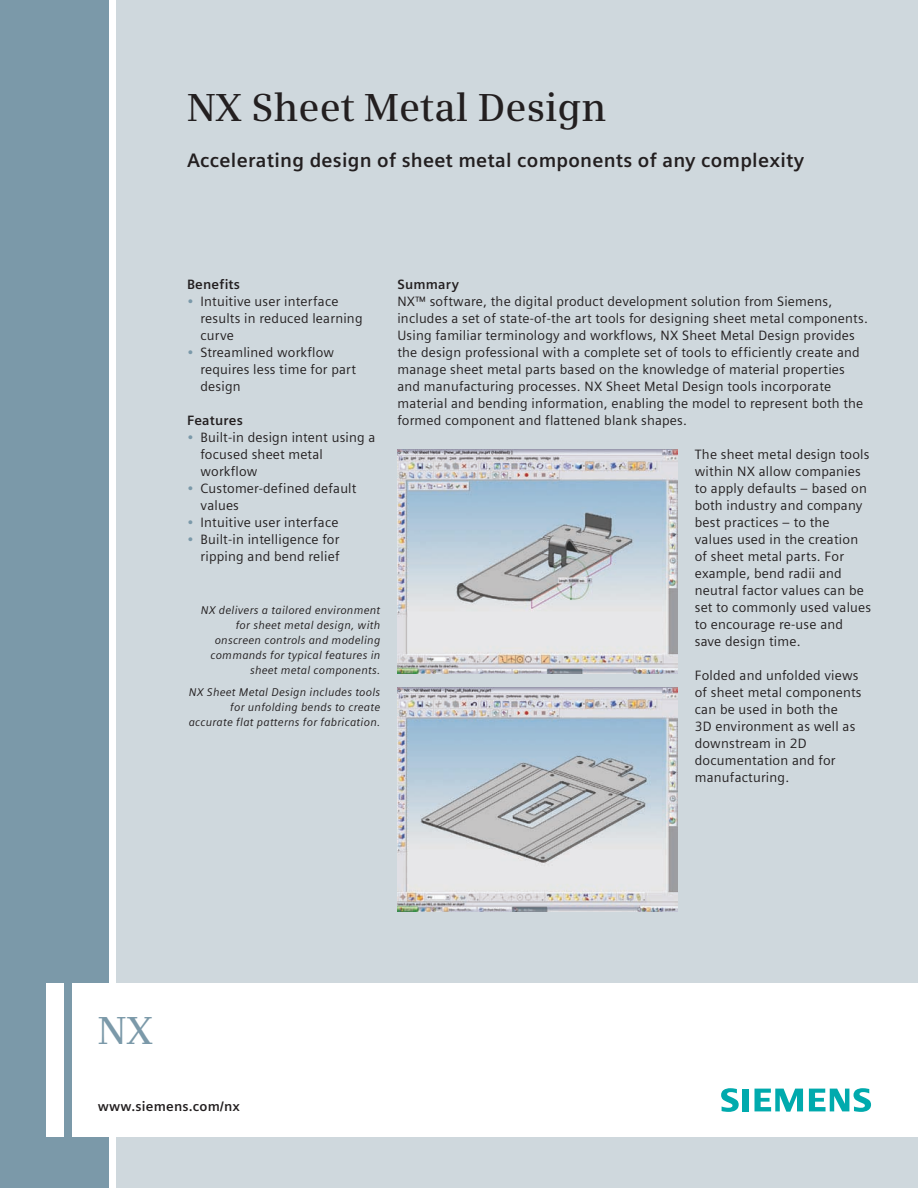
<style>
.page{position:relative;width:918px;height:1188px;background:#fff}
.page>*{position:absolute;margin:0;border:0;box-sizing:border-box;transform-origin:0 0}
.Cover_Headline__26pt{font:600 39px "Siemens Serif";color:#231f20}
.PRODUCT_NAME{font:600 39px "Siemens Serif";color:#7b99a9}
.Cover_Subhead__13pt{font:700 19.5px "Siemens Sans";letter-spacing:.015em;color:#231f20}
.Body__Copy__9pt_0_15{font:13.5px/17px "Siemens Sans";letter-spacing:.015em;color:#231f20}
.BULLETS_Body_Copy_9p{font:13.5px/17px "Siemens Sans";letter-spacing:.015em;color:#231f20}
.Body_Subhead___9pt_0{font:700 13.5px "Siemens Sans";letter-spacing:.015em;color:#231f20}
.Caption_for_fact_she{font:italic 11.25px/14.9px "Siemens Sans";letter-spacing:.02em;color:#231f20;text-align:right}
.s1{color:#7b99a9}
</style>
<div class="page">
<div style="left:117px;top:0;width:801px;height:1188px;background:#cfd8dd"></div>
<div style="left:0;top:0;width:108px;height:1188px;background:#7b99a9"></div>
<div style="left:47px;top:983px;width:17px;height:153px;background:#fff"></div>
<div style="left:72px;top:983px;width:846px;height:153px;background:#fff"></div>
<svg style="left:721px;top:1088px;width:18px;height:24px"></svg>
<div style="left:742px;top:1089px;width:7px;height:22px;background:#00aaad"></div>
<svg style="left:755px;top:1089px;width:48px;height:23px"></svg>
<svg style="left:809px;top:1088px;width:62px;height:24px"></svg>
<img style="left:397px;top:450px;width:281px;height:224px">
<img style="left:397px;top:688px;width:281px;height:224px">
<p class="Cover_Headline__26pt" style="left:187px;top:84px;width:421px">NX Sheet Metal Design</p>
<p class="Cover_Subhead__13pt" style="left:187px;top:149px;width:619px">Accelerating design of sheet metal components of any complexity</p>
<p class="Body_Subhead___9pt_0" style="left:187px;top:277px;width:55px">Benefits</p>
<p class="BULLETS_Body_Copy_9p" style="left:201px;top:293px;width:164px;text-indent:-14px"><span class="s1">•</span> Intuitive user interface results in reduced learning curve</p>
<p class="BULLETS_Body_Copy_9p" style="left:201px;top:344px;width:157px;text-indent:-14px"><span class="s1">•</span> Streamlined workflow requires less time for part design</p>
<p class="Body_Subhead___9pt_0" style="left:187px;top:413px;width:57px">Features</p>
<p class="BULLETS_Body_Copy_9p" style="left:201px;top:429px;width:177px;text-indent:-14px"><span class="s1">•</span> Built-in design intent using a focused sheet metal workflow</p>
<p class="BULLETS_Body_Copy_9p" style="left:201px;top:480px;width:158px;text-indent:-14px"><span class="s1">•</span> Customer-defined default values</p>
<p class="BULLETS_Body_Copy_9p" style="left:187px;top:514px;width:153px"><span class="s1">•</span> Intuitive user interface</p>
<p class="BULLETS_Body_Copy_9p" style="left:187px;top:531px;width:154px;text-align:right"><span class="s1">•</span> Built-in intelligence for ripping and bend relief</p>
<p class="Caption_for_fact_she" style="left:201px;top:603px;width:181px">NX delivers a tailored environment for sheet metal design, with onscreen controls and modeling commands for typical features in sheet metal components.</p>
<p class="Caption_for_fact_she" style="left:189px;top:685px;width:193px">NX Sheet Metal Design includes tools for unfolding bends to create accurate flat patterns for fabrication.</p>
<p class="Body_Subhead___9pt_0" style="left:397px;top:277px;width:63px">Summary</p>
<p class="Body__Copy__9pt_0_15" style="left:397px;top:293px;width:472px">NX™ software, the digital product development solution from Siemens, includes a set of state-of-the art tools for designing sheet metal components.<br>Using familiar terminology and workflows, NX Sheet Metal Design provides the design professional with a complete set of tools to efficiently create and manage sheet metal parts based on the knowledge of material properties and manufacturing processes. NX Sheet Metal Design tools incorporate material and bending information, enabling the model to represent both the formed component and flattened blank shapes.</p>
<p class="Body__Copy__9pt_0_15" style="left:695px;top:446px;width:178px">The sheet metal design tools within NX allow companies to apply defaults – based on both industry and company best practices – to the values used in the creation of sheet metal parts. For example, bend radii and neutral factor values can be set to commonly used values to encourage re-use and save design time.</p>
<p class="Body__Copy__9pt_0_15" style="left:695px;top:667px;width:168px">Folded and unfolded views of sheet metal components can be used in both the<br>3D environment as well as downstream in 2D documentation and for manufacturing.</p>
<p class="PRODUCT_NAME" style="left:98px;top:1008px;width:56px">NX</p>
<p class="Body_Subhead___9pt_0" style="left:98px;top:1099px;width:144px">www.siemens.com/nx</p>
</div>
